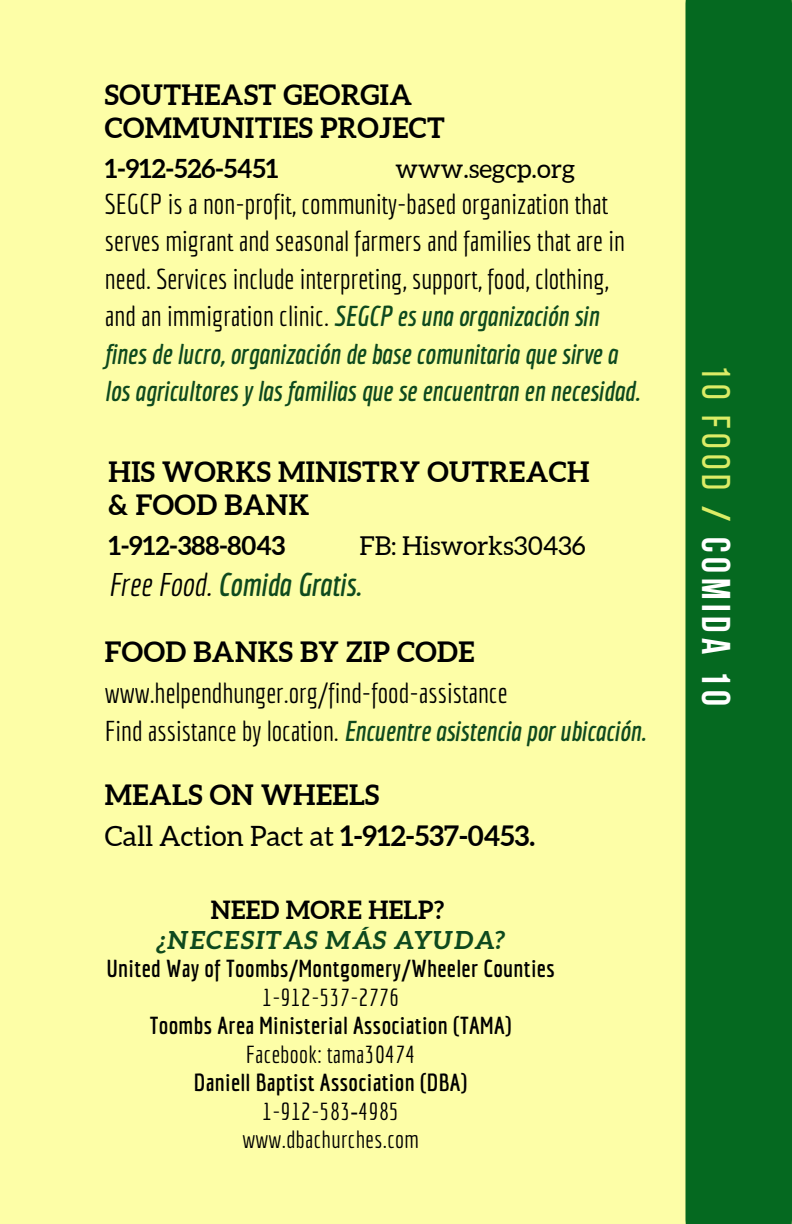
<style>
.page{position:relative;width:792px;height:1224px;background:#fdfea7}
.page>*{position:absolute;margin:0;border:0;box-sizing:border-box;transform-origin:0 0}
.t1{font:700 40px "Bebas Neue";letter-spacing:.12em;color:#fff}
.t2{font:italic 700 32px "Economica";color:#0e491e}
.t3{font:28px/37.6px "Economica";color:#000}
.t4{font:700 28px/33px "Aleo";letter-spacing:.015em;color:#000}
.t5{font:26px "Aleo";color:#000}
.t6{font:700 26px "Aleo";color:#000}
.t7{font:italic 700 25px "Aleo";letter-spacing:.015em;color:#0e491e}
.t8{font:700 25px "Aleo";letter-spacing:.015em;color:#000}
.t9{font:24px/28.4px "Economica";letter-spacing:.015em;color:#000;text-align:center}
.t10{font:700 24px "Economica";letter-spacing:.015em;color:#000}
.s1{font-weight:700;font-style:italic;color:#0e491e}
.s2{font-weight:400;color:#000}
.s3{font-weight:400}
.s4{font-weight:700}
.s5{font-family:"Noto Sans"}
.s6{font-weight:400;color:#dbec66}
.s7{color:#dbec66}
</style>
<div class="page">
<div style="left:686px;top:3px;width:106px;height:1217px;background:#056920"></div>
<p class="t4" style="left:105px;top:78px;width:341px">SOUTHEAST GEORGIA<br>COMMUNITIES PROJECT</p>
<p class="t6" style="left:105px;top:154px;width:175px">1-912-526-5451</p>
<p class="t5" style="left:396px;top:154px;width:181px">www.segcp.org</p>
<p class="t3" style="left:105px;top:185px;width:537px">SEGCP is a non-profit, community-based organization that serves migrant and seasonal farmers and families that are in need. Services include interpreting, support, food, clothing, and an immigration clinic. <span class="s1">SEGCP es una organización sin fines de lucro, organización de base comunitaria que sirve a los agricultores y las familias que se encuentran en necesidad.</span></p>
<p class="t4" style="left:109px;top:456px;width:482px">HIS WORKS MINISTRY OUTREACH &amp; FOOD BANK</p>
<p class="t6" style="left:109px;top:531px;width:178px">1-912-388-8043</p>
<p class="t5" style="left:360px;top:532px;width:228px">FB: Hisworks30436</p>
<p class="t2" style="left:109px;top:566px;width:254px"><span class="s2">Free Food.</span> Comida Gratis.</p>
<p class="t4" style="left:105px;top:635px;width:371px">FOOD BANKS BY ZIP CODE</p>
<p class="t3" style="left:105px;top:674px;width:543px">www.helpendhunger.org/find-food-assistance<br>Find assistance by location. <span class="s1">Encuentre asistencia por ubicación.</span></p>
<p class="t4" style="left:105px;top:774px;width:432px;line-height:41.2px">MEALS ON WHEELS<br><span class="s3">Call Action Pact at</span> 1-912-537-0453.</p>
<p class="t8" style="left:211px;top:895px;width:235px">NEED MORE HELP?</p>
<p class="t7" style="left:156px;top:925px;width:351px">¿NECESITAS MÁS AYUDA?</p>
<p class="t10" style="left:107px;top:954px;width:450px">United Way of Toombs/Montgomery/Wheeler Counties</p>
<p class="t9" style="left:262px;top:982px;width:139px">1-912-537-2776</p>
<p class="t10" style="left:150px;top:1011px;width:363px">Toombs Area Ministerial Association (TAMA)</p>
<p class="t9" style="left:246px;top:1039px;width:171px">Facebook: tama30474</p>
<p class="t9" style="left:194px;top:1068px;width:275px"><span class="s4">Daniell Baptist Association (DBA)<br></span>1-912-583<span class="s5">‑</span>4985 www.dbachurches.com</p>
<h1 class="t1" style="left:732px;top:365px;width:342px;rotate:90deg"><span class="s6">10 Food</span> <span class="s7">/</span> COMIDA 10</h1>
</div>
